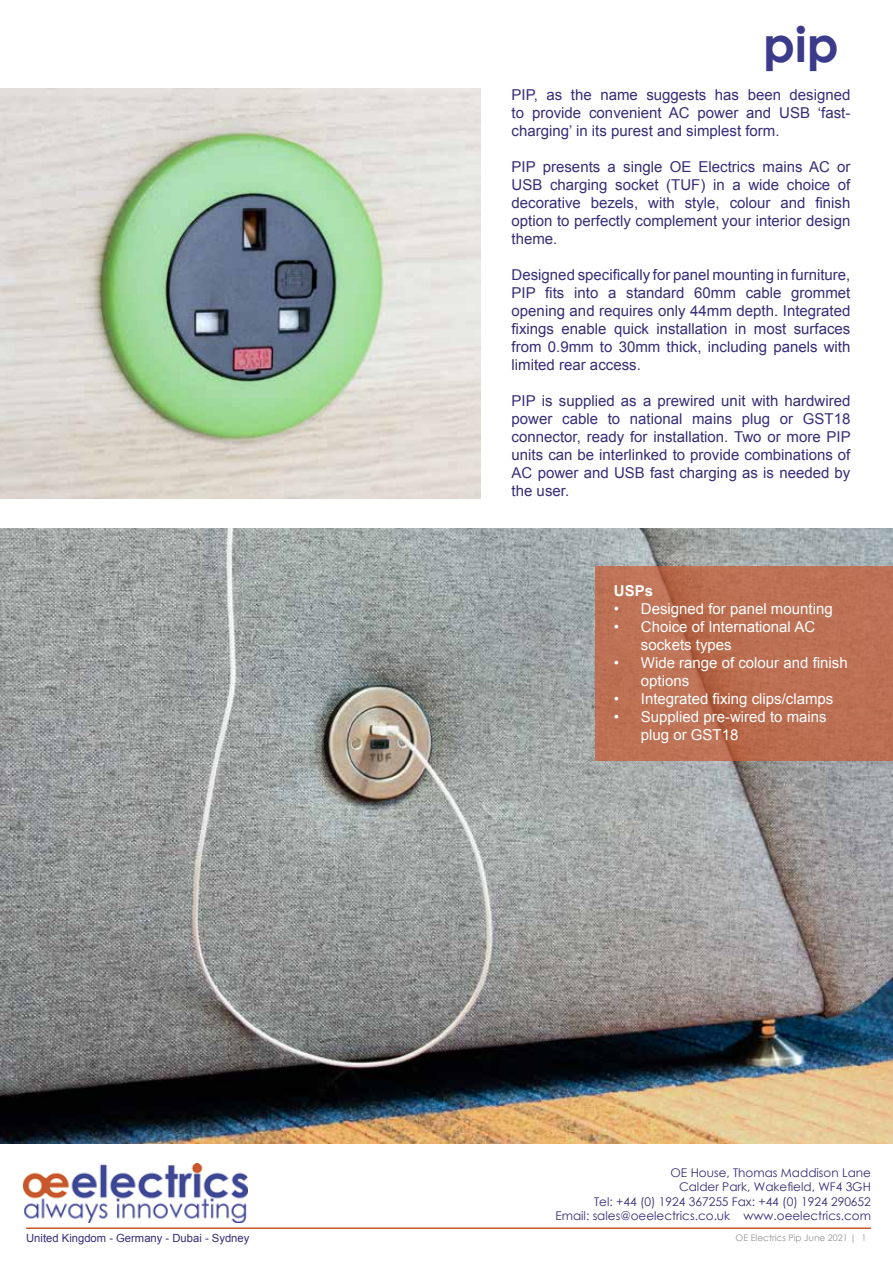
<style>
.page{position:relative;width:893px;height:1263px;background:#fff}
.page>*{position:absolute;margin:0;border:0;box-sizing:border-box;transform-origin:0 0}
.t1{font:700 48.45px "Century Gothic";color:#3b3b8b}
.t2{font:15px/18px "Arial";color:#372d77;text-align:justify}
.t3{font:15px/18px "Arial";color:#fff}
.t4{font:700 15px "Arial";color:#fff}
.t5{font:12px/14.4px "Century Gothic";color:#372d77;text-align:right}
.t6{font:11.25px "Arial";color:#372d77}
.t7{font:9px "Century Gothic";color:#939393}
</style>
<div class="page">
<img style="left:23px;top:1163px;width:224px;height:60px">
<hr style="left:26px;top:1227px;width:845px;height:2px;background:#c95a27">
<img style="left:0;top:528px;width:893px;height:615px">
<img style="left:0;top:89px;width:480px;height:410px">
<svg style="left:595px;top:566px;width:298px;height:194px;background:#bc6f52"></svg>
<p class="t6" style="left:26px;top:1231px;width:225px">United Kingdom - Germany - Dubai - Sydney</p>
<h1 class="t1" style="left:763px;top:7px;width:77px">pip</h1>
<p class="t2" style="left:512px;top:85px;width:340px">PIP, as the name suggests has been designed to provide convenient AC power and USB ‘fast&shy;charging’ in its purest and simplest form.</p>
<p class="t2" style="left:512px;top:157px;width:340px">PIP presents a single OE Electrics mains AC or USB charging socket (TUF) in a wide choice of decorative bezels, with style, colour and finish option to perfectly complement your interior design theme.</p>
<p class="t2" style="left:512px;top:265px;width:340px">Designed specifically for panel mounting in furniture, PIP fits into a standard 60mm cable grommet opening and requires only 44mm depth. Integrated fixings enable quick installation in most surfaces from 0.9mm to 30mm thick, including panels with limited rear access.</p>
<p class="t2" style="left:512px;top:391px;width:341px">PIP is supplied as a prewired unit with hardwired power cable to national mains plug or GST18 connector, ready for installation. Two or more PIP units can be interlinked to provide combinations of AC power and USB fast charging as is needed by the user.</p>
<p class="t4" style="left:614px;top:581px;width:41px">USPs</p>
<p class="t3" style="left:614px;top:600px;width:220px">• Designed for panel mounting</p>
<p class="t3" style="left:641px;top:618px;width:176px;text-indent:-27px">• Choice of International AC sockets types</p>
<p class="t3" style="left:641px;top:654px;width:208px;text-indent:-27px">• Wide range of colour and finish options</p>
<p class="t3" style="left:614px;top:690px;width:221px">• Integrated fixing clips/clamps</p>
<p class="t3" style="left:641px;top:708px;width:187px;text-indent:-27px">• Supplied pre-wired to mains plug or GST18</p>
<p class="t5" style="left:555px;top:1165px;width:317px">OE House, Thomas Maddison Lane<br>Calder Park, Wakefield, WF4 3GH<br>Tel: +44 (0) 1924 367255 Fax: +44 (0) 1924 290652<br>Email: sales@oeelectrics.co.uk www.oeelectrics.com</p>
<p class="t7" style="left:736px;top:1231px;width:132px">OE Electrics Pip June 2021 | 1</p>
</div>
